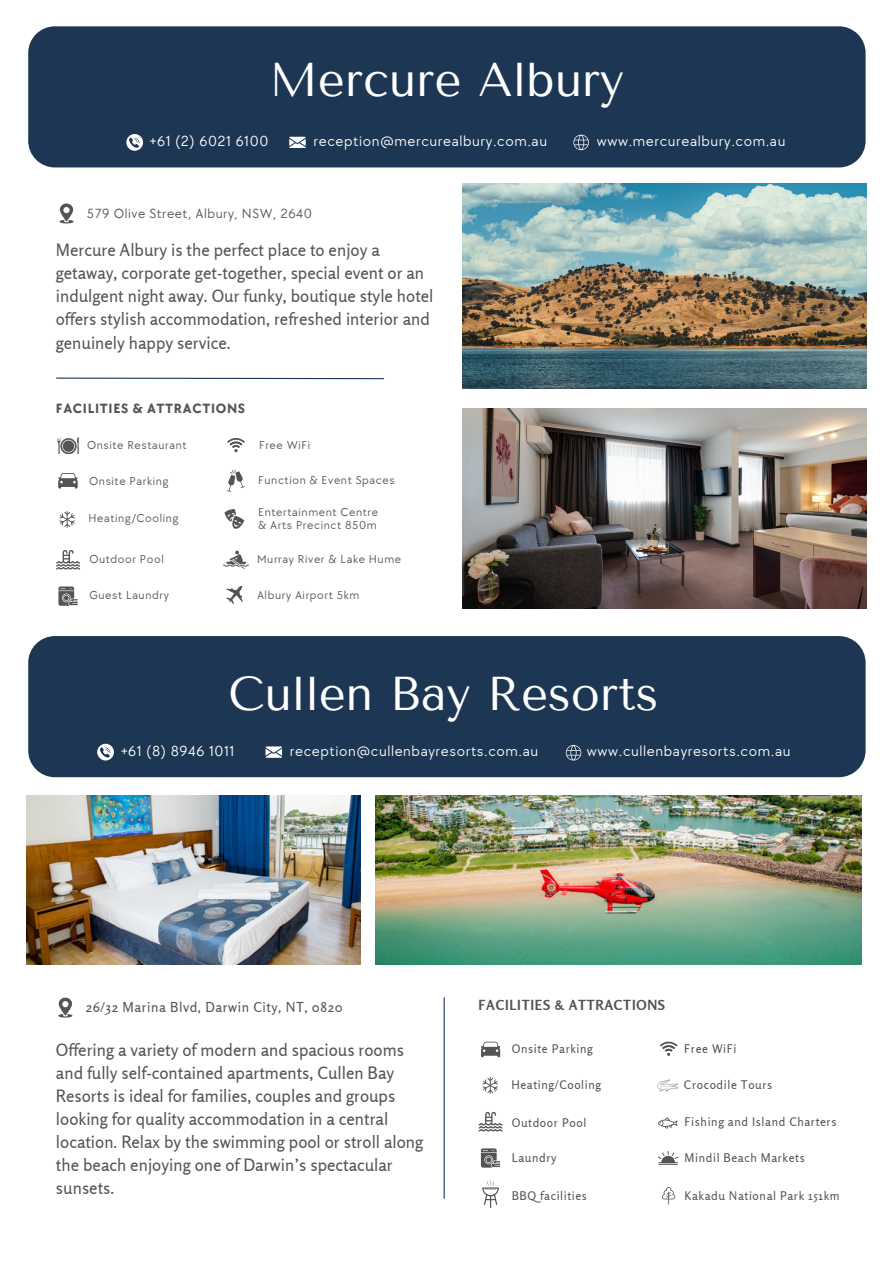
<style>
.page{position:relative;width:894px;height:1264px;background:#fff}
.page>*{position:absolute;margin:0;border:0;box-sizing:border-box;transform-origin:0 0}
.t1{font:47.25px "Tenor Sans";color:#fff}
.t2{font:16.95px/23.1px "Rosario";color:#545454}
.t3{font:15px "TT Chocolates";letter-spacing:.04em;color:#fff}
.t4{font:700 13.8px "TT Chocolates";letter-spacing:.05em;color:#545454}
.t5{font:700 13.8px "Rosario";letter-spacing:.05em;color:#545454}
.t6{font:13.65px "Rosario";letter-spacing:.04em;color:#545454}
.t7{font:13.65px "TT Chocolates";letter-spacing:.04em;color:#545454}
.t8{font:11.85px/13.8px "TT Chocolates";letter-spacing:.05em;color:#545454}
.t9{font:11.85px "Rosario";letter-spacing:.05em;color:#545454}
</style>
<div class="page">
<div style="left:28px;top:26px;width:837px;height:141px;background:#1d3653;border-radius:27px"></div>
<img style="left:463px;top:184px;width:402px;height:204px">
<img style="left:463px;top:408px;width:402px;height:200px">
<div style="left:28px;top:636px;width:837px;height:141px;background:#1d3653;border-radius:27px"></div>
<svg style="left:58px;top:997px;width:14px;height:20px"></svg>
<svg style="left:59px;top:203px;width:15px;height:20px"></svg>
<img style="left:375px;top:795px;width:486px;height:169px">
<img style="left:27px;top:795px;width:334px;height:169px">
<svg style="left:56px;top:377px;width:328px;height:3px"></svg>
<svg style="left:58px;top:473px;width:19px;height:15px"></svg>
<svg style="left:227px;top:438px;width:18px;height:14px"></svg>
<svg style="left:59px;top:511px;width:16px;height:17px"></svg>
<svg style="left:57px;top:436px;width:22px;height:18px"></svg>
<svg style="left:56px;top:550px;width:24px;height:19px"></svg>
<svg style="left:227px;top:469px;width:18px;height:23px"></svg>
<svg style="left:58px;top:586px;width:20px;height:19px"></svg>
<svg style="left:481px;top:1041px;width:19px;height:16px"></svg>
<svg style="left:659px;top:1041px;width:18px;height:14px"></svg>
<svg style="left:482px;top:1077px;width:16px;height:16px"></svg>
<svg style="left:478px;top:1111px;width:24px;height:19px"></svg>
<svg style="left:481px;top:1148px;width:19px;height:19px"></svg>
<svg style="left:482px;top:1180px;width:16px;height:27px"></svg>
<svg style="left:223px;top:550px;width:26px;height:18px"></svg>
<hr style="left:443px;top:997px;width:1px;height:201px;background:#1d3653">
<svg style="left:658px;top:1151px;width:20px;height:13px"></svg>
<svg style="left:662px;top:1187px;width:13px;height:17px"></svg>
<svg style="left:657px;top:1079px;width:20px;height:12px"></svg>
<svg style="left:658px;top:1117px;width:19px;height:11px"></svg>
<svg style="left:226px;top:585px;width:17px;height:19px"></svg>
<svg style="left:224px;top:509px;width:20px;height:20px"></svg>
<svg style="left:289px;top:137px;width:16px;height:11px"></svg>
<svg style="left:573px;top:135px;width:15px;height:15px"></svg>
<svg style="left:126px;top:134px;width:17px;height:17px"></svg>
<svg style="left:265px;top:746px;width:17px;height:11px"></svg>
<svg style="left:565px;top:745px;width:16px;height:15px"></svg>
<svg style="left:97px;top:743px;width:17px;height:17px"></svg>
<h1 class="t1" style="left:269px;top:53px;width:356px">Mercure Albury</h1>
<p class="t3" style="left:150px;top:132px;width:120px">+61 (2) 6021 6100</p>
<p class="t3" style="left:596px;top:132px;width:190px">www.mercurealbury.com.au</p>
<p class="t3" style="left:313px;top:132px;width:235px">reception@mercurealbury.com.au</p>
<p class="t7" style="left:87px;top:205px;width:226px">579 Olive Street, Albury, NSW, 2640</p>
<p class="t2" style="left:56px;top:238px;width:379px">Mercure Albury is the perfect place to enjoy a getaway, corporate get-together, special event or an indulgent night away. Our funky, boutique style hotel offers stylish accommodation, refreshed interior and genuinely happy service.</p>
<p class="t4" style="left:56px;top:400px;width:191px">FACILITIES &amp; ATTRACTIONS</p>
<p class="t8" style="left:87px;top:439px;width:101px">Onsite Restaurant</p>
<p class="t8" style="left:259px;top:439px;width:52px">Free WiFi</p>
<p class="t8" style="left:89px;top:474px;width:81px">Onsite Parking</p>
<p class="t8" style="left:258px;top:473px;width:138px">Function &amp; Event Spaces</p>
<p class="t8" style="left:88px;top:512px;width:92px">Heating/Cooling</p>
<p class="t8" style="left:89px;top:552px;width:76px">Outdoor Pool</p>
<p class="t8" style="left:89px;top:588px;width:81px">Guest Laundry</p>
<p class="t8" style="left:258px;top:505px;width:121px">Entertainment Centre &amp; Arts Precinct 850m</p>
<p class="t8" style="left:257px;top:552px;width:145px">Murray River &amp; Lake Hume</p>
<p class="t8" style="left:257px;top:588px;width:104px">Albury Airport 5km</p>
<h1 class="t1" style="left:228px;top:666px;width:431px">Cullen Bay Resorts</h1>
<p class="t3" style="left:121px;top:742px;width:115px">+61 (8) 8946 1011</p>
<p class="t3" style="left:290px;top:742px;width:250px">reception@cullenbayresorts.com.au</p>
<p class="t3" style="left:586px;top:742px;width:205px">www.cullenbayresorts.com.au</p>
<p class="t6" style="left:86px;top:998px;width:258px">26/32 Marina Blvd, Darwin City, NT, 0820</p>
<p class="t2" style="left:56px;top:1038px;width:369px">Offering a variety of modern and spacious rooms and fully self-contained apartments, Cullen Bay Resorts is ideal for families, couples and groups looking for quality accommodation in a central location. Relax by the swimming pool or stroll along the beach enjoying one of Darwin’s spectacular sunsets.</p>
<p class="t5" style="left:478px;top:996px;width:188px">FACILITIES &amp; ATTRACTIONS</p>
<p class="t9" style="left:511px;top:1040px;width:83px">Onsite Parking</p>
<p class="t9" style="left:684px;top:1040px;width:54px">Free WiFi</p>
<p class="t9" style="left:511px;top:1077px;width:91px">Heating/Cooling</p>
<p class="t9" style="left:511px;top:1115px;width:76px">Outdoor Pool</p>
<p class="t9" style="left:511px;top:1150px;width:46px">Laundry</p>
<p class="t9" style="left:511px;top:1188px;width:77px">BBQ facilities</p>
<p class="t9" style="left:683px;top:1077px;width:90px">Crocodile Tours</p>
<p class="t9" style="left:684px;top:1114px;width:153px">Fishing and Island Charters</p>
<p class="t9" style="left:684px;top:1150px;width:122px">Mindil Beach Markets</p>
<p class="t9" style="left:684px;top:1188px;width:156px">Kakadu National Park 151km</p>
</div>
